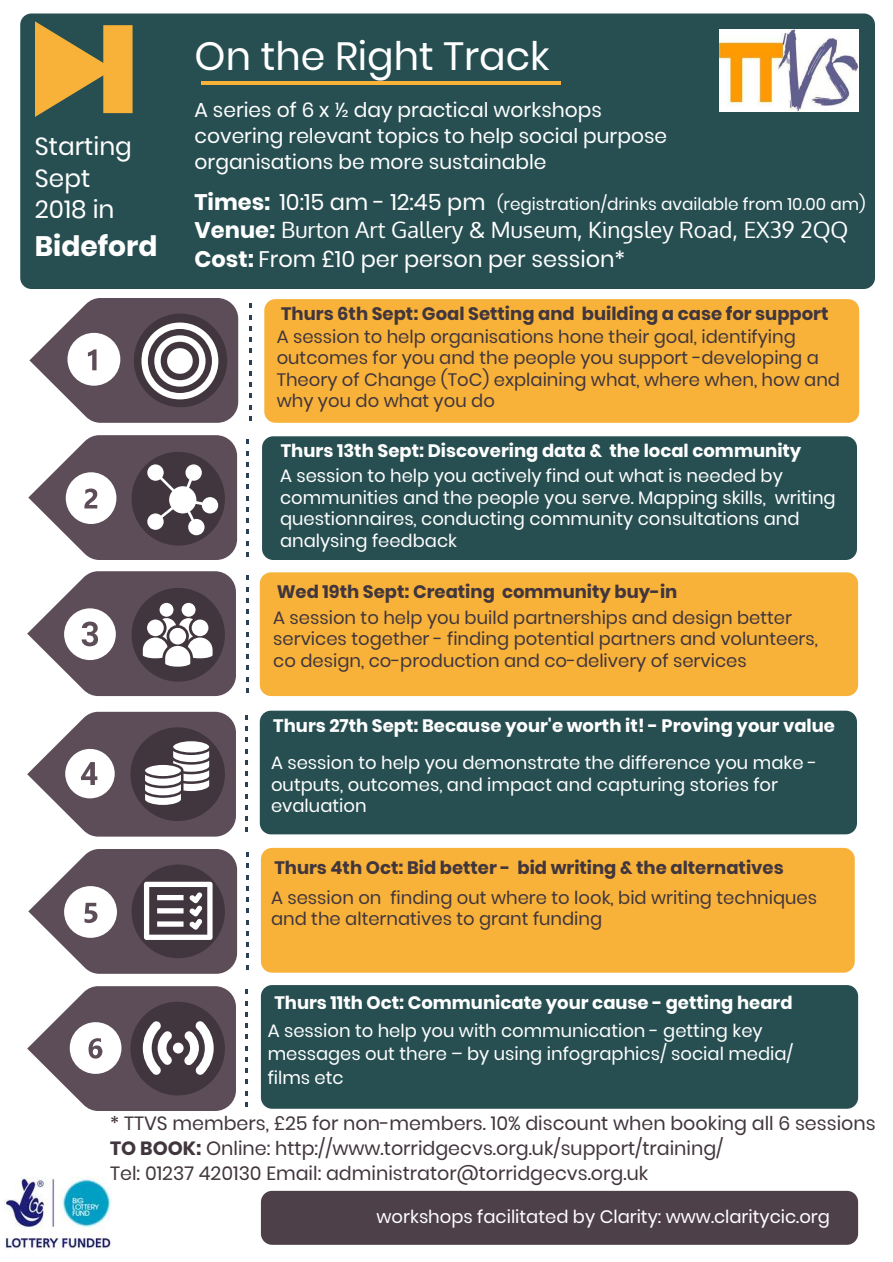
<style>
.page{position:relative;width:893px;height:1262px;background:#fff}
.page>*{position:absolute;margin:0;border:0;box-sizing:border-box;transform-origin:0 0}
.t1{font:39.3px "Poppins";color:#fff}
.t2{font:700 28.05px "Poppins";color:#fff}
.t3{font:24.75px/31.5px "Poppins";color:#fff}
.t4{font:22.5px "Poppins";color:#fff}
.t5{font:22.5px "Oxygen";color:#fff}
.t6{font:20.25px/25.8px "Poppins";color:#fff}
.t7{font:19.05px/24.8px "Poppins";color:#41363d}
.t8{font:18px/21.3px "Poppins";color:#fff}
.t9{font:18px/21.3px "Poppins";color:#41363d}
.t10{font:700 18px "Poppins";color:#fff}
.t11{font:700 18px "Poppins";color:#41363d}
.t12{font:16.8px "Poppins";color:#fff}
.s1{font-weight:700}
.s2{font-family:"Poppins";font-weight:700}
</style>
<div class="page">
<div style="left:20px;top:13px;width:855px;height:276px;background:#274f52"></div>
<div style="left:264px;top:299px;width:595px;height:124px;background:#f8b239"></div>
<div style="left:262px;top:436px;width:595px;height:124px;background:#274f52"></div>
<div style="left:260px;top:572px;width:598px;height:124px;background:#f8b239"></div>
<div style="left:260px;top:710px;width:597px;height:124px;background:#274f52"></div>
<div style="left:261px;top:848px;width:593px;height:124px;background:#f8b239"></div>
<hr style="left:201px;top:81px;width:360px;height:3px;background:#f8b239">
<div style="left:261px;top:1190px;width:597px;height:54px;background:#4d4049"></div>
<svg style="left:35px;top:21px;width:97px;height:96px;background:#b29141"></svg>
<div style="left:261px;top:985px;width:597px;height:123px;background:#274f52"></div>
<svg style="left:27px;top:571px;width:209px;height:125px"></svg>
<svg style="left:27px;top:986px;width:209px;height:125px"></svg>
<svg style="left:27px;top:712px;width:209px;height:124px"></svg>
<svg style="left:29px;top:298px;width:209px;height:125px"></svg>
<svg style="left:28px;top:849px;width:209px;height:124px"></svg>
<svg style="left:28px;top:435px;width:209px;height:125px"></svg>
<img style="left:719px;top:29px;width:139px;height:82px">
<img style="left:4px;top:1177px;width:107px;height:72px">
<h3 class="t3" style="left:35px;top:131px;width:99px">Starting<br>Sept<br>2018 in</h3>
<h2 class="t2" style="left:35px;top:230px;width:124px">Bideford</h2>
<h1 class="t1" style="left:194px;top:33px;width:356px">On the Right Track</h1>
<p class="t6" style="left:194px;top:97px;width:474px">A series of 6 x ½ day practical workshops covering relevant topics to help social purpose organisations be more sustainable</p>
<p class="t4" style="left:194px;top:189px;width:292px"><span class="s1">Times:</span> 10:15 am - 12:45 pm</p>
<p class="t5" style="left:194px;top:215px;width:655px"><span class="s2">Venue:</span> Burton Art Gallery &amp; Museum, Kingsley Road, EX39 2QQ</p>
<p class="t4" style="left:194px;top:245px;width:432px"><span class="s1">Cost:</span> From £10 per person per session*</p>
<p class="t11" style="left:281px;top:304px;width:549px">Thurs 6th Sept: Goal Setting and building a case for support</p>
<p class="t9" style="left:277px;top:326px;width:565px">A session to help organisations hone their goal, identifying outcomes for you and the people you support -developing a Theory of Change (ToC) explaining what, where when, how and why you do what you do</p>
<p class="t12" style="left:497px;top:195px;width:370px">(registration/drinks available from 10.00 am)</p>
<p class="t10" style="left:281px;top:440px;width:522px">Thurs 13th Sept: Discovering data &amp; the local community</p>
<p class="t8" style="left:280px;top:465px;width:557px">A session to help you actively find out what is needed by communities and the people you serve. Mapping skills, writing questionnaires, conducting community consultations and analysing feedback</p>
<p class="t11" style="left:277px;top:581px;width:402px">Wed 19th Sept: Creating community buy-in</p>
<p class="t9" style="left:273px;top:607px;width:546px">A session to help you build partnerships and design better services together - finding potential partners and volunteers, co design, co-production and co-delivery of services</p>
<p class="t10" style="left:273px;top:715px;width:563px">Thurs 27th Sept: Because your'e worth it! - Proving your value</p>
<p class="t8" style="left:271px;top:752px;width:547px">A session to help you demonstrate the difference you make - outputs, outcomes, and impact and capturing stories for evaluation</p>
<p class="t11" style="left:274px;top:857px;width:511px">Thurs 4th Oct: Bid better - bid writing &amp; the alternatives</p>
<p class="t9" style="left:271px;top:887px;width:547px">A session on finding out where to look, bid writing techniques and the alternatives to grant funding</p>
<p class="t10" style="left:274px;top:992px;width:519px">Thurs 11th Oct: Communicate your cause - getting heard</p>
<p class="t8" style="left:268px;top:1018px;width:527px;line-height:23.5px">A session to help you with communication - getting key messages out there – by using infographics/ social media/ films etc</p>
<p class="t7" style="left:110px;top:1111px;width:767px">* TTVS members, £25 for non-members. 10% discount when booking all 6 sessions<br><span class="s1">TO BOOK:</span> Online: http://www.torridgecvs.org.uk/support/training/<br>Tel: 01237 420130 Email: administrator@torridgecvs.org.uk</p>
<p class="t8" style="left:376px;top:1206px;width:455px">workshops facilitated by Clarity: www.claritycic.org</p>
</div>
